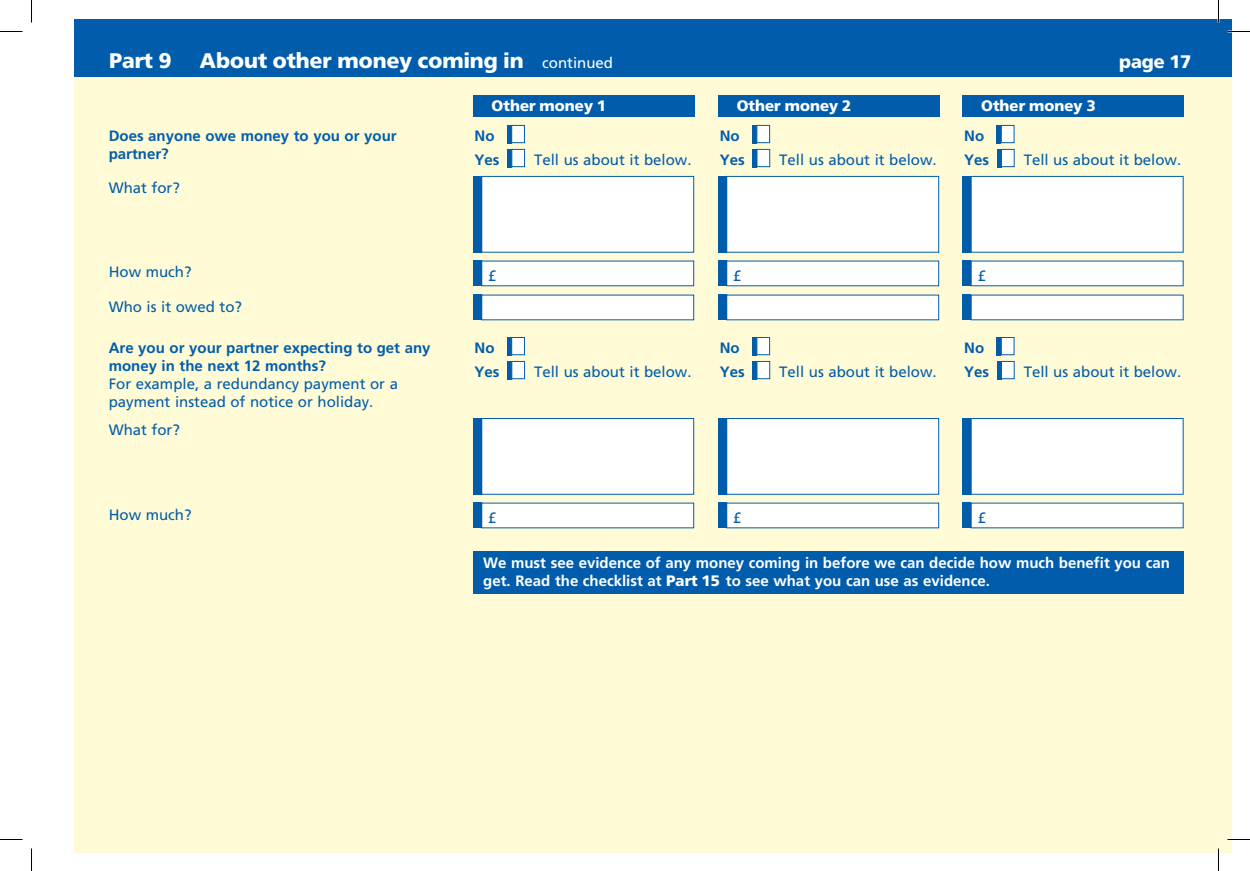
<style>
.page{position:relative;width:1250px;height:871px;background:#fff}
.page>*{position:absolute;margin:0;border:0;box-sizing:border-box;transform-origin:0 0}
.t1{font:900 21px "Frutiger BQ";color:#fff}
.t2{font:900 18px "Frutiger BQ";color:#fff}
.t3{font:15px/18px "Frutiger";color:#015dab}
.t4{font:700 15px/18px "Frutiger";color:#fff}
.t5{font:700 15px/24px "Frutiger";color:#015dab}
.t6{font:900 15px "Frutiger BQ";color:#fff}
.s1{font-family:"Frutiger";font-weight:400;font-size:15px}
.s2{font-weight:700}
.s3{font-family:"Frutiger BQ";font-weight:900}
</style>
<div class="page">
<div style="left:74px;top:19px;width:1157px;height:833px;background:#fffbd6"></div>
<div style="left:74px;top:19px;width:1157px;height:57px;background:#015dab"></div>
<div style="left:473px;top:95px;width:221px;height:22px;background:#015dab"></div>
<div style="left:718px;top:95px;width:221px;height:22px;background:#015dab"></div>
<div style="left:962px;top:95px;width:221px;height:22px;background:#015dab"></div>
<div style="left:481px;top:176px;width:212px;height:76px;background:#fff"></div>
<div style="left:481px;top:176px;width:213px;height:77px;border:1px solid #015dab"></div>
<div style="left:473px;top:176px;width:9px;height:77px;background:#015dab"></div>
<div style="left:726px;top:176px;width:213px;height:77px;background:#fff;border:1px solid #015dab"></div>
<div style="left:718px;top:176px;width:8px;height:77px;background:#015dab"></div>
<div style="left:971px;top:176px;width:212px;height:76px;background:#fff"></div>
<div style="left:970px;top:176px;width:213px;height:77px;border:1px solid #015dab"></div>
<div style="left:962px;top:176px;width:9px;height:77px;background:#015dab"></div>
<div style="left:481px;top:261px;width:212px;height:25px;background:#fff"></div>
<div style="left:473px;top:261px;width:9px;height:25px;background:#015dab"></div>
<div style="left:726px;top:261px;width:212px;height:25px;background:#fff"></div>
<div style="left:718px;top:261px;width:8px;height:25px;background:#015dab"></div>
<div style="left:971px;top:261px;width:212px;height:25px;background:#fff"></div>
<div style="left:962px;top:261px;width:9px;height:25px;background:#015dab"></div>
<div style="left:481px;top:295px;width:212px;height:25px;background:#fff"></div>
<div style="left:473px;top:295px;width:9px;height:25px;background:#015dab"></div>
<div style="left:726px;top:295px;width:213px;height:25px;background:#fff"></div>
<div style="left:718px;top:295px;width:8px;height:25px;background:#015dab"></div>
<div style="left:971px;top:295px;width:212px;height:25px;background:#fff"></div>
<div style="left:962px;top:295px;width:9px;height:25px;background:#015dab"></div>
<hr style="left:507px;top:125px;width:4px;height:18px;background:#015dab">
<div style="left:511px;top:125px;width:14px;height:18px;background:#fff;border:1px solid #015dab"></div>
<hr style="left:507px;top:149px;width:4px;height:18px;background:#015dab">
<div style="left:511px;top:149px;width:14px;height:18px;background:#fff;border:1px solid #015dab"></div>
<hr style="left:752px;top:125px;width:4px;height:18px;background:#015dab">
<div style="left:756px;top:125px;width:14px;height:18px;background:#fff;border:1px solid #015dab"></div>
<hr style="left:752px;top:149px;width:4px;height:18px;background:#015dab">
<div style="left:756px;top:149px;width:14px;height:18px;background:#fff;border:1px solid #015dab"></div>
<div style="left:996px;top:125px;width:5px;height:18px;background:#015dab"></div>
<div style="left:1000px;top:125px;width:14px;height:18px;background:#fff;border:1px solid #015dab"></div>
<div style="left:996px;top:149px;width:5px;height:18px;background:#015dab"></div>
<div style="left:1001px;top:149px;width:13px;height:18px;background:#fff;border:1px solid #015dab"></div>
<div style="left:481px;top:418px;width:212px;height:76px;background:#fff"></div>
<div style="left:481px;top:418px;width:213px;height:77px;border:1px solid #015dab"></div>
<div style="left:473px;top:418px;width:9px;height:77px;background:#015dab"></div>
<div style="left:726px;top:418px;width:212px;height:76px;background:#fff"></div>
<div style="left:726px;top:418px;width:213px;height:77px;border:1px solid #015dab"></div>
<div style="left:718px;top:418px;width:8px;height:77px;background:#015dab"></div>
<div style="left:971px;top:418px;width:212px;height:76px;background:#fff"></div>
<div style="left:970px;top:418px;width:213px;height:77px;border:1px solid #015dab"></div>
<div style="left:962px;top:418px;width:9px;height:77px;background:#015dab"></div>
<div style="left:481px;top:503px;width:212px;height:25px;background:#fff"></div>
<div style="left:473px;top:503px;width:9px;height:25px;background:#015dab"></div>
<div style="left:726px;top:503px;width:212px;height:25px;background:#fff"></div>
<div style="left:718px;top:503px;width:8px;height:25px;background:#015dab"></div>
<div style="left:971px;top:503px;width:212px;height:25px;background:#fff"></div>
<div style="left:962px;top:503px;width:9px;height:25px;background:#015dab"></div>
<hr style="left:507px;top:337px;width:4px;height:18px;background:#015dab">
<div style="left:511px;top:337px;width:14px;height:18px;background:#fff;border:1px solid #015dab"></div>
<hr style="left:507px;top:361px;width:4px;height:18px;background:#015dab">
<div style="left:511px;top:361px;width:14px;height:18px;background:#fff;border:1px solid #015dab"></div>
<hr style="left:752px;top:337px;width:4px;height:18px;background:#015dab">
<div style="left:756px;top:337px;width:14px;height:18px;background:#fff;border:1px solid #015dab"></div>
<hr style="left:752px;top:361px;width:4px;height:18px;background:#015dab">
<div style="left:756px;top:361px;width:14px;height:18px;background:#fff;border:1px solid #015dab"></div>
<div style="left:996px;top:337px;width:5px;height:18px;background:#015dab"></div>
<div style="left:1000px;top:337px;width:14px;height:18px;background:#fff;border:1px solid #015dab"></div>
<div style="left:996px;top:361px;width:5px;height:18px;background:#015dab"></div>
<div style="left:1001px;top:361px;width:13px;height:18px;background:#fff;border:1px solid #015dab"></div>
<div style="left:473px;top:551px;width:710px;height:43px;background:#015dab"></div>
<hr style="left:1227px;top:838px;width:22px;height:2px;background:#fff">
<hr style="left:1217px;top:0;width:2px;height:23px;background:#fff">
<hr style="left:1217px;top:848px;width:2px;height:23px;background:#fff">
<svg style="left:0;top:31px;width:22px;height:1px"></svg>
<svg style="left:1227px;top:31px;width:22px;height:1px"></svg>
<svg style="left:0;top:839px;width:22px;height:1px"></svg>
<svg style="left:1227px;top:839px;width:22px;height:1px"></svg>
<svg style="left:31px;top:0;width:1px;height:23px"></svg>
<svg style="left:31px;top:848px;width:1px;height:23px"></svg>
<svg style="left:1218px;top:0;width:1px;height:23px"></svg>
<svg style="left:1218px;top:848px;width:1px;height:23px"></svg>
<p class="t1" style="left:109px;top:48px;width:64px">Part 9</p>
<p class="t1" style="left:200px;top:48px;width:415px">About other money coming in <span class="s1">continued</span></p>
<p class="t2" style="left:1118px;top:50px;width:74px">page 17</p>
<p class="t6" style="left:491px;top:97px;width:116px">Other money 1</p>
<p class="t6" style="left:736px;top:97px;width:116px">Other money 2</p>
<p class="t6" style="left:981px;top:97px;width:116px">Other money 3</p>
<p class="t5" style="left:109px;top:126px;width:289px;line-height:18px">Does anyone owe money to you or your partner?</p>
<p class="t5" style="left:474px;top:123px;width:27px">No<br>Yes</p>
<p class="t3" style="left:109px;top:178px;width:73px">What for?</p>
<p class="t3" style="left:534px;top:150px;width:159px">Tell us about it below.</p>
<p class="t5" style="left:719px;top:123px;width:27px">No<br>Yes</p>
<p class="t3" style="left:779px;top:150px;width:159px">Tell us about it below.</p>
<p class="t5" style="left:964px;top:123px;width:27px">No<br>Yes</p>
<p class="t3" style="left:109px;top:263px;width:84px">How much?</p>
<p class="t3" style="left:488px;top:266px;width:10px">£</p>
<p class="t3" style="left:733px;top:266px;width:10px">£</p>
<p class="t3" style="left:977px;top:266px;width:10px">£</p>
<p class="t3" style="left:109px;top:297px;width:135px">Who is it owed to?</p>
<p class="t3" style="left:109px;top:338px;width:323px"><span class="s2">Are you or your partner expecting to get any money in the next 12 months?<br></span>For example, a redundancy payment or a payment instead of notice or holiday.</p>
<p class="t5" style="left:474px;top:335px;width:27px">No<br>Yes</p>
<p class="t3" style="left:109px;top:420px;width:73px">What for?</p>
<p class="t3" style="left:534px;top:362px;width:159px">Tell us about it below.</p>
<p class="t5" style="left:719px;top:335px;width:27px">No<br>Yes</p>
<p class="t3" style="left:779px;top:362px;width:159px">Tell us about it below.</p>
<p class="t5" style="left:964px;top:335px;width:27px">No<br>Yes</p>
<p class="t3" style="left:109px;top:505px;width:84px">How much?</p>
<p class="t3" style="left:488px;top:508px;width:10px">£</p>
<p class="t3" style="left:733px;top:508px;width:10px">£</p>
<p class="t3" style="left:977px;top:508px;width:10px">£</p>
<p class="t3" style="left:1023px;top:150px;width:159px">Tell us about it below.</p>
<p class="t3" style="left:1023px;top:362px;width:159px">Tell us about it below.</p>
<p class="t4" style="left:483px;top:553px;width:688px">We must see evidence of any money coming in before we can decide how much benefit you can get. Read the checklist at <span class="s3">Part 15</span> to see what you can use as evidence.</p>
</div>
